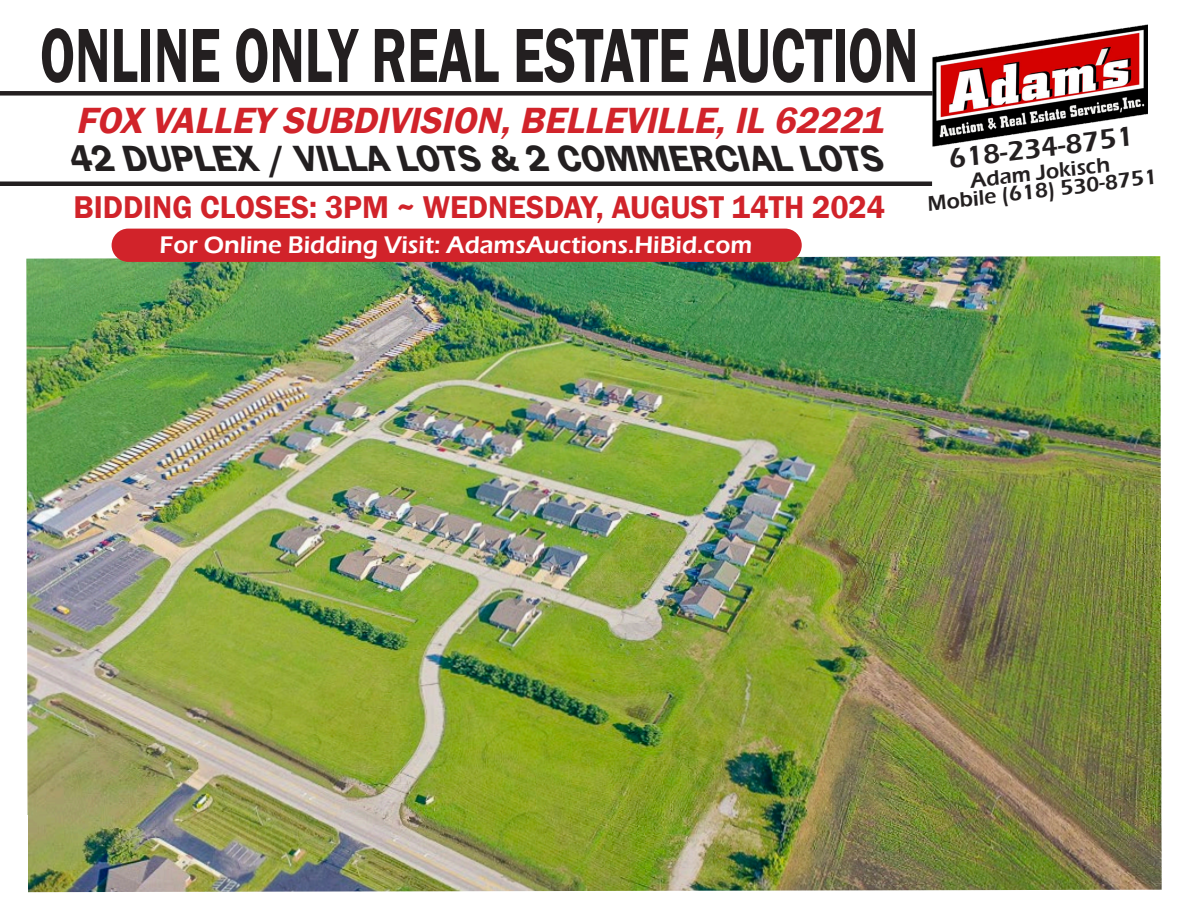
<style>
.page{position:relative;width:1188px;height:918px;background:#fff}
.page>*{position:absolute;margin:0;border:0;box-sizing:border-box;transform-origin:0 0}
.t1{font:600 79.5px "Franklin Gothic";color:#231f20;scale:.69 1}
.t2{font:italic 600 37.5px "Franklin Gothic";color:#d1232a}
.t3{font:italic 600 37.5px "Franklin Gothic";color:#231f20}
.t4{font:600 32.4px "Franklin Gothic";color:#d1232a;scale:.96 1}
.t5{font:600 28.35px "Eras ITC";color:#231f20}
.t6{font:600 24.75px "Eras ITC";color:#fff}
.t7{font:600 21.6px "Eras ITC";color:#231f20}
</style>
<div class="page">
<img style="left:26px;top:256px;width:1136px;height:636px">
<div style="left:112px;top:229px;width:690px;height:33px;background:#d1232a;border-radius:17px"></div>
<div style="left:0;top:91px;width:941px;height:5px;background:#231f20"></div>
<img style="left:933px;top:25px;width:215px;height:121px">
<hr style="left:0;top:182px;width:932px;height:4px;background:#231f20">
<p class="t1" style="left:40px;top:6px;width:1275px">ONLINE ONLY REAL ESTATE AUCTION</p>
<p class="t2" style="left:76px;top:98px;width:818px">FOX VALLEY SUBDIVISION,BELLEVILLE,IL 62221</p>
<p class="t3" style="left:73px;top:135px;width:828px">42DUPLEX/VILLALOTS&amp; 2COMMERCIALLOTS</p>
<p class="t4" style="left:73px;top:187px;width:847px">BIDDING CLOSES: 3PM ~ WEDNESDAY, AUGUST 14TH 2024</p>
<p class="t6" style="left:159px;top:231px;width:594px">For Online Bidding Visit: AdamsAuctions.HiBid.com</p>
<p class="t5" style="left:947px;top:143px;width:187px;rotate:-7deg">618-234-8751</p>
<p class="t7" style="left:969px;top:169px;width:142px;rotate:-7deg">Adam Jokisch</p>
<p class="t7" style="left:926px;top:192px;width:232px;rotate:-7deg">Mobile (618) 530-8751</p>
</div>
